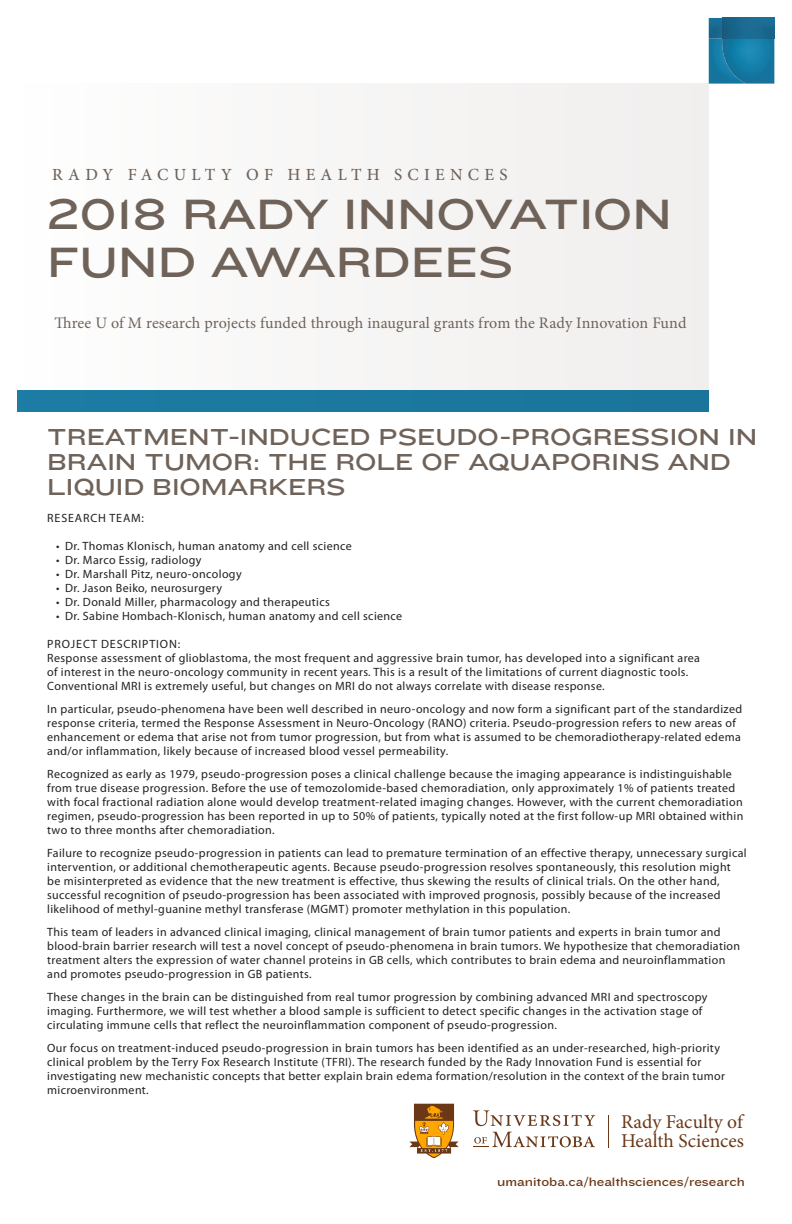
<style>
.page{position:relative;width:792px;height:1224px;background:#fff}
.page>*{position:absolute;margin:0;border:0;box-sizing:border-box;transform-origin:0 0}
.t1{font:44px "Knockout HTF34 Junior Sumo";color:#6f6259}
.t2{font:24px/25px "Knockout HTF34 Junior Sumo";color:#6f6259}
.t3{font:19.5px/19.5px "Minion Pro";color:#6a3817}
.t4{font:500 17px "Minion Pro";letter-spacing:.31em;color:#6f6259}
.t5{font:16px "Minion Pro";letter-spacing:.01em;color:#6f6259}
.t6{font:12.7px "Knockout 33 Junior Heviwt";color:#6a3817}
.t7{font:12px/14px "Myriad Pro";letter-spacing:.03em;color:#231f20}
.t8{font:12px "Myriad Pro";letter-spacing:.07em;color:#231f20}
</style>
<div class="page">
<div style="left:18px;top:84px;width:691px;height:328px;background:#f6f6f5"></div>
<svg style="left:473px;top:1110px;width:122px;height:16px"></svg>
<svg style="left:473px;top:1132px;width:122px;height:15px"></svg>
<svg style="left:409px;top:1103px;width:50px;height:56px"></svg>
<hr style="left:608px;top:1115px;width:1px;height:32px;background:#6a3817">
<div style="left:18px;top:390px;width:691px;height:22px;background:#1c789e"></div>
<svg style="left:709px;top:39px;width:13px;height:45px"></svg>
<img style="left:709px;top:18px;width:13px;height:21px">
<img style="left:722px;top:39px;width:25px;height:45px">
<img style="left:747px;top:39px;width:28px;height:45px">
<svg style="left:774px;top:18px;width:1px;height:21px"></svg>
<img style="left:722px;top:18px;width:52px;height:21px">
<p class="t4" style="left:52px;top:163px;width:457px">RADY FACULTY OF HEALTH SCIENCES</p>
<p class="t1" style="left:47px;top:190px;width:626px">2018 RADY INNOVATION</p>
<p class="t1" style="left:47px;top:238px;width:468px">FUND AWARDEES</p>
<p class="t5" style="left:54px;top:312px;width:634px">Three U of M research projects funded through inaugural grants from the Rady Innovation Fund</p>
<p class="t2" style="left:47px;top:425px;width:712px">TREATMENT-INDUCED PSEUDO-PROGRESSION IN<br>BRAIN TUMOR: THE ROLE OF AQUAPORINS AND<br>LIQUID BIOMARKERS</p>
<p class="t8" style="left:47px;top:511px;width:98px">RESEARCH TEAM:</p>
<p class="t7" style="left:56px;top:539px;width:297px">• Dr. Thomas Klonisch, human anatomy and cell science</p>
<p class="t7" style="left:56px;top:553px;width:147px">• Dr. Marco Essig, radiology</p>
<p class="t7" style="left:56px;top:567px;width:187px">• Dr. Marshall Pitz, neuro-oncology</p>
<p class="t7" style="left:56px;top:581px;width:167px">• Dr. Jason Beiko, neurosurgery</p>
<p class="t7" style="left:56px;top:595px;width:275px">• Dr. Donald Miller, pharmacology and therapeutics</p>
<p class="t7" style="left:56px;top:609px;width:348px">• Dr. Sabine Hombach-Klonisch, human anatomy and cell science</p>
<p class="t8" style="left:47px;top:637px;width:134px">PROJECT DESCRIPTION:</p>
<p class="t7" style="left:47px;top:651px;width:654px">Response assessment of glioblastoma, the most frequent and aggressive brain tumor, has developed into a significant area of interest in the neuro-oncology community in recent years. This is a result of the limitations of current diagnostic tools.<br>Conventional MRI is extremely useful, but changes on MRI do not always correlate with disease response.</p>
<p class="t7" style="left:47px;top:702px;width:696px">In particular, pseudo-phenomena have been well described in neuro-oncology and now form a significant part of the standardized response criteria, termed the Response Assessment in Neuro-Oncology (RANO) criteria. Pseudo-progression refers to new areas of enhancement or edema that arise not from tumor progression, but from what is assumed to be chemoradiotherapy-related edema and/or inflammation, likely because of increased blood vessel permeability.</p>
<p class="t7" style="left:47px;top:767px;width:698px">Recognized as early as 1979, pseudo-progression poses a clinical challenge because the imaging appearance is indistinguishable from true disease progression. Before the use of temozolomide-based chemoradiation, only approximately 1% of patients treated with focal fractional radiation alone would develop treatment-related imaging changes. However, with the current chemoradiation regimen, pseudo-progression has been reported in up to 50% of patients, typically noted at the first follow-up MRI obtained within two to three months after chemoradiation.</p>
<p class="t7" style="left:47px;top:846px;width:701px">Failure to recognize pseudo-progression in patients can lead to premature termination of an effective therapy, unnecessary surgical intervention, or additional chemotherapeutic agents. Because pseudo-progression resolves spontaneously, this resolution might be misinterpreted as evidence that the new treatment is effective, thus skewing the results of clinical trials. On the other hand, successful recognition of pseudo-progression has been associated with improved prognosis, possibly because of the increased likelihood of methyl-guanine methyl transferase (MGMT) promoter methylation in this population.</p>
<p class="t7" style="left:47px;top:925px;width:694px">This team of leaders in advanced clinical imaging, clinical management of brain tumor patients and experts in brain tumor and blood-brain barrier research will test a novel concept of pseudo-phenomena in brain tumors. We hypothesize that chemoradiation treatment alters the expression of water channel proteins in GB cells, which contributes to brain edema and neuroinflammation and promotes pseudo-progression in GB patients.</p>
<p class="t7" style="left:47px;top:990px;width:662px">These changes in the brain can be distinguished from real tumor progression by combining advanced MRI and spectroscopy imaging. Furthermore, we will test whether a blood sample is sufficient to detect specific changes in the activation stage of circulating immune cells that reflect the neuroinflammation component of pseudo-progression.</p>
<p class="t7" style="left:47px;top:1041px;width:679px">Our focus on treatment-induced pseudo-progression in brain tumors has been identified as an under-researched, high-priority clinical problem by the Terry Fox Research Institute (TFRI). The research funded by the Rady Innovation Fund is essential for investigating new mechanistic concepts that better explain brain edema formation/resolution in the context of the brain tumor microenvironment.</p>
<p class="t3" style="left:621px;top:1112px;width:124px">Rady Faculty of<br>Health Sciences</p>
<p class="t6" style="left:497px;top:1172px;width:249px">umanitoba.ca/healthsciences/research</p>
</div>
